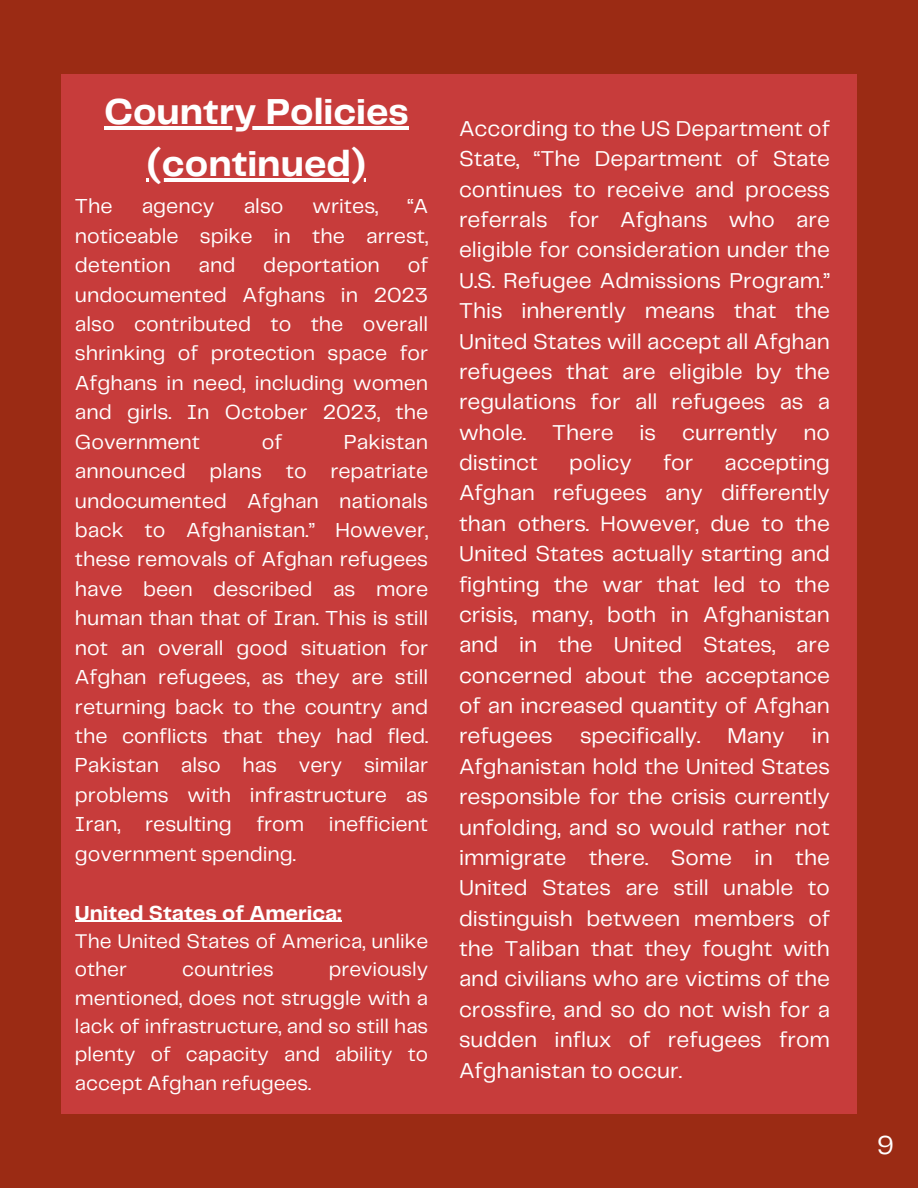
<style>
.page{position:relative;width:918px;height:1188px;background:#c73c3b}
.page>*{position:absolute;margin:0;border:0;box-sizing:border-box;transform-origin:0 0}
.t1{font:700 37.5px/51.8px "Telegraf";color:#fff;text-align:center}
.t2{font:27px "Telegraf";color:#fff}
.t3{font:22.35px/30.3px "Telegraf";color:#fff;text-align:justify}
.t4{font:21px/29.4px "Telegraf";color:#fff;text-align:justify}
.t5{font:700 21px "Telegraf";color:#fff}
.t6{font:20.55px/28.3px "Telegraf";color:#fff}
</style>
<div class="page">
<div style="left:1px;top:1115px;width:917px;height:73px;background:#9b2b14"></div>
<div style="left:857px;top:37px;width:61px;height:1151px;background:#9b2b14"></div>
<div style="left:0;top:0;width:918px;height:73px;background:#9b2b14"></div>
<div style="left:0;top:21px;width:61px;height:1167px;background:#9b2b14"></div>
<hr style="left:75px;top:921px;width:266px;height:1px;background:#fff">
<hr style="left:104px;top:126px;width:305px;height:4px;background:#fff">
<hr style="left:147px;top:178px;width:219px;height:3px;background:#fff">
<p class="t1" style="left:104px;top:88px;width:306px">Country Policies (continued)</p>
<h1 class="t4" style="left:75px;top:193px;width:39px">The</h1>
<h1 class="t4" style="left:142px;top:193px;width:74px">agency</h1>
<h1 class="t4" style="left:244px;top:193px;width:41px">also</h1>
<h1 class="t4" style="left:313px;top:193px;width:67px">writes,</h1>
<h1 class="t4" style="left:75px;top:193px;width:355px;text-indent:332px">“A noticeable spike in the arrest, detention</h1>
<h1 class="t4" style="left:75px;top:252px;width:355px;text-indent:333px">of undocumented Afghans in 2023 also contributed to the overall shrinking of protection space for Afghans in need, including women and girls. In October 2023, the Government</h1>
<h1 class="t4" style="left:199px;top:252px;width:38px">and</h1>
<h1 class="t4" style="left:263px;top:252px;width:118px">deportation</h1>
<h1 class="t4" style="left:75px;top:428px;width:355px;text-indent:269px">Pakistan announced plans to repatriate undocumented Afghan nationals back to Afghanistan.” However, these removals of Afghan refugees have been described as more human than that of Iran. This is still not an overall good situation for Afghan refugees, as they are still returning back to the country and the conflicts that they had fled.<br>Pakistan also has very similar problems with infrastructure as Iran, resulting from inefficient government spending.</h1>
<p class="t5" style="left:75px;top:904px;width:268px">United States of America:</p>
<p class="t6" style="left:75px;top:928px;width:355px">The United States of America, unlike other</p>
<h1 class="t4" style="left:262px;top:428px;width:22px">of</h1>
<p class="t6" style="left:75px;top:956px;width:355px;text-align:justify;text-indent:254px">previously mentioned, does not struggle with a lack of infrastructure, and so still has plenty of capacity and ability to accept Afghan refugees.</p>
<p class="t6" style="left:182px;top:956px;width:93px">countries</p>
<p class="t3" style="left:459px;top:115px;width:372px">According to the US Department of State, “The Department of State continues to receive and process referrals for Afghans who are eligible for consideration under the U.S. Refugee Admissions Program.” This inherently means that the United States will accept all Afghan refugees that are eligible by the regulations for all refugees as a whole. There is currently no distinct</p>
<p class="t3" style="left:569px;top:449px;width:64px">policy</p>
<p class="t3" style="left:663px;top:449px;width:32px">for</p>
<p class="t3" style="left:459px;top:449px;width:372px;text-indent:266px">accepting Afghan refugees any differently than others. However, due to the United States actually starting and fighting the war that led to the crisis, many, both in Afghanistan and in the United States, are concerned about the acceptance of an increased quantity of Afghan refugees specifically. Many in Afghanistan hold the United States responsible for the crisis currently unfolding, and so would rather not immigrate there. Some in the United States are still unable to distinguish between members of the Taliban that they fought with and civilians who are victims of the crossfire, and so do not wish for a sudden influx of refugees from Afghanistan to occur.</p>
<p class="t2" style="left:877px;top:1134px;width:18px">9</p>
</div>
